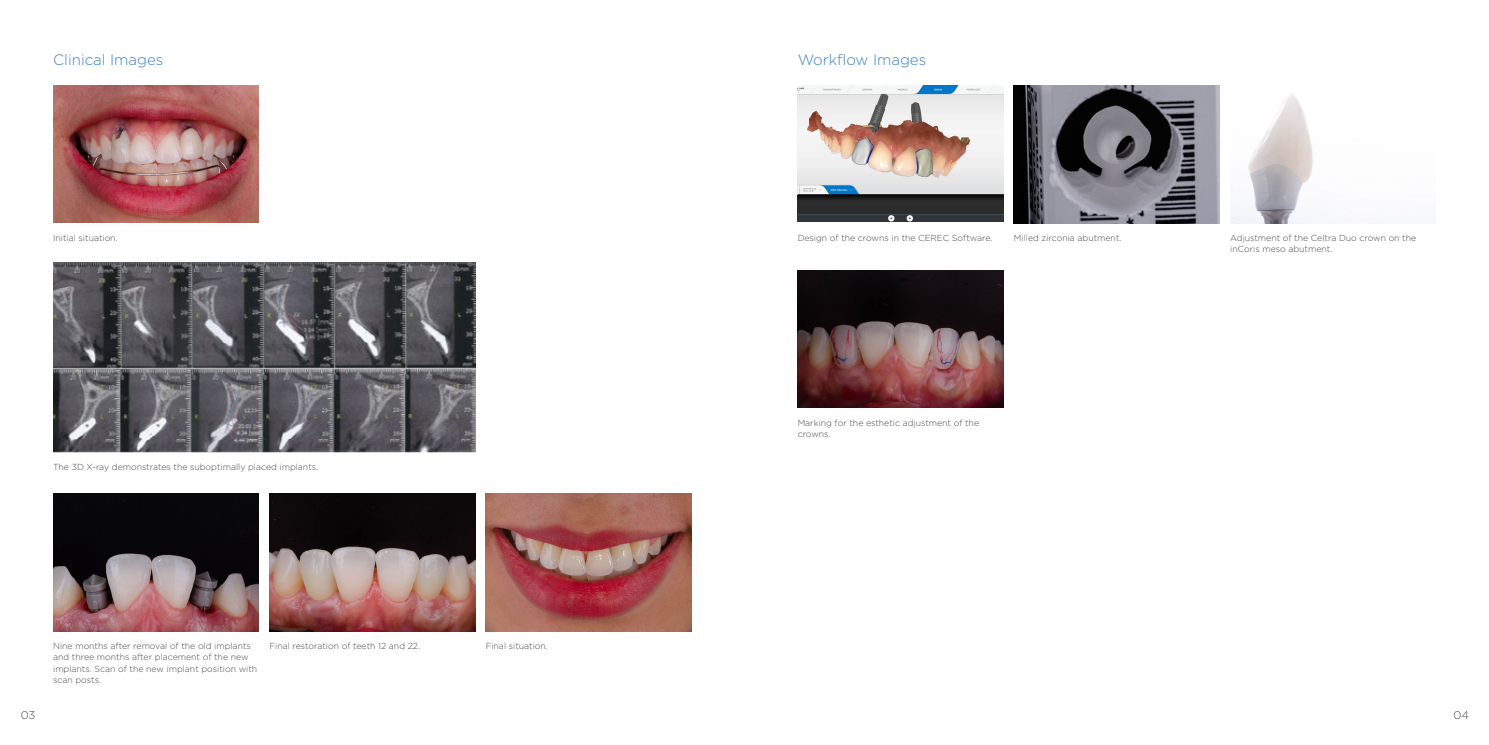
<style>
.page{position:relative;width:1489px;height:745px;background:#fff}
.page>*{position:absolute;margin:0;border:0;box-sizing:border-box;transform-origin:0 0}
.t1{font:300 15px "Gotham";color:#3a81c5}
.t2{font:300 11.25px "Gotham";color:#484848}
.t3{font:300 8.75px/11.2px "Gotham";color:#484848}
</style>
<div class="page">
<img style="left:797px;top:85px;width:206px;height:136px">
<img style="left:1013px;top:85px;width:206px;height:138px">
<img style="left:1230px;top:94px;width:83px;height:129px">
<img style="left:797px;top:270px;width:206px;height:137px">
<img style="left:53px;top:85px;width:206px;height:137px">
<img style="left:53px;top:262px;width:422px;height:190px">
<img style="left:53px;top:493px;width:206px;height:138px">
<img style="left:269px;top:493px;width:206px;height:138px">
<img style="left:485px;top:493px;width:206px;height:138px">
<h1 class="t1" style="left:53px;top:50px;width:111px">Clinical Images</h1>
<h1 class="t1" style="left:797px;top:50px;width:130px">Workflow Images</h1>
<p class="t3" style="left:53px;top:232px;width:66px">Initial situation.</p>
<p class="t3" style="left:53px;top:460px;width:266px">The 3D X-ray demonstrates the suboptimally placed implants.</p>
<p class="t3" style="left:53px;top:639px;width:205px">Nine months after removal of the old implants and three months after placement of the new implants. Scan of the new implant position with scan posts.</p>
<p class="t3" style="left:269px;top:639px;width:152px">Final restoration of teeth 12 and 22.</p>
<p class="t3" style="left:485px;top:639px;width:64px">Final situation.</p>
<p class="t3" style="left:797px;top:232px;width:196px">Design of the crowns in the CEREC Software.</p>
<p class="t3" style="left:1013px;top:232px;width:109px">Milled zirconia abutment.</p>
<p class="t3" style="left:1230px;top:232px;width:187px">Adjustment of the Celtra Duo crown on the inCoris meso abutment.</p>
<p class="t3" style="left:797px;top:417px;width:183px">Marking for the esthetic adjustment of the crowns.</p>
<p class="t2" style="left:21px;top:707px;width:16px">03</p>
<p class="t2" style="left:1453px;top:707px;width:17px">04</p>
</div>
